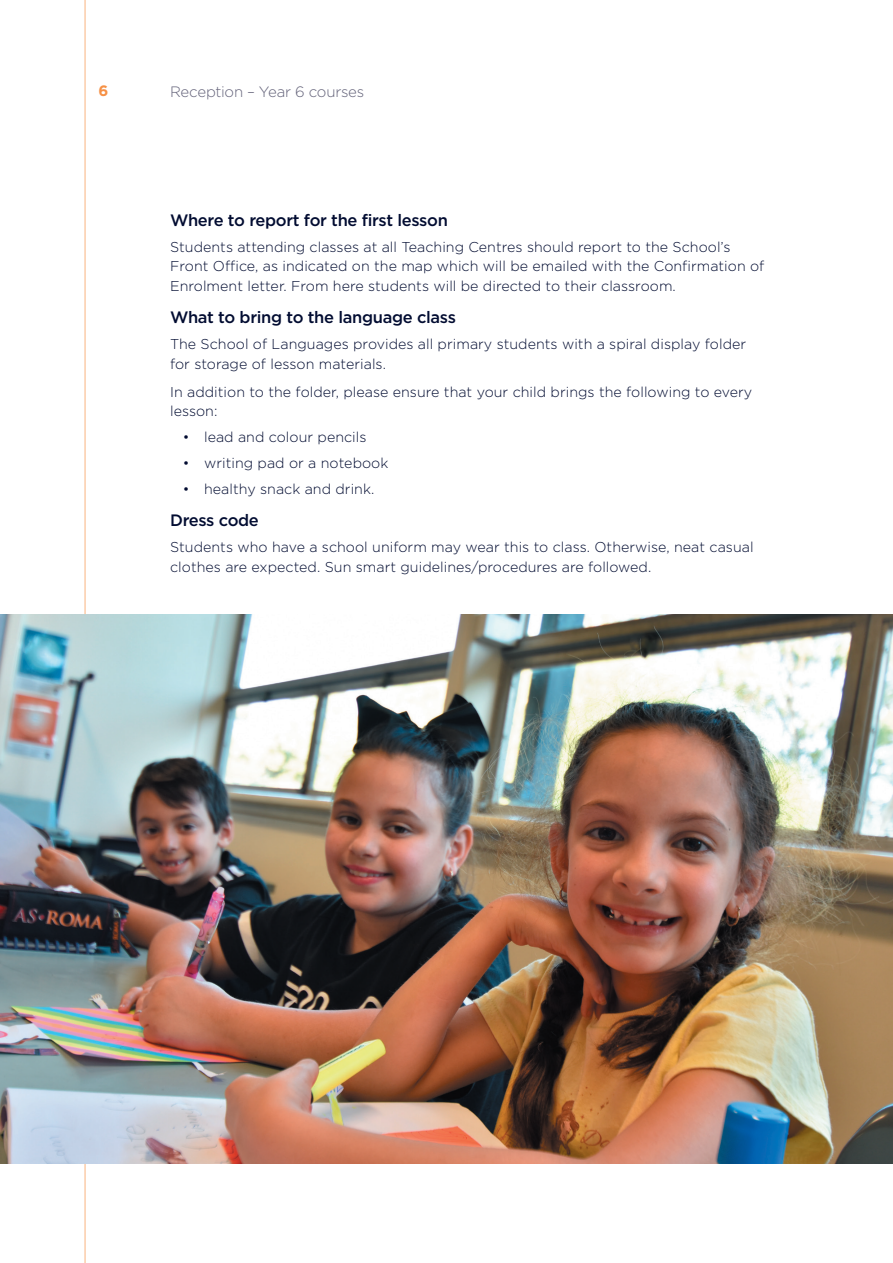
<style>
.page{position:relative;width:893px;height:1263px;background:#fff}
.page>*{position:absolute;margin:0;border:0;box-sizing:border-box;transform-origin:0 0}
.t1{font:500 16.5px "Gotham";letter-spacing:-.02em;color:#020c31}
.t2{font:300 15px "Gotham";letter-spacing:-.015em;color:#64637a}
.t3{font:700 15px "Gotham";color:#f69146}
.t4{font:300 14.25px/19.5px "Gotham";letter-spacing:.005em;color:#020c31}
</style>
<div class="page">
<hr style="left:85px;top:0;width:1px;height:1263px;background:#fab47f">
<img style="left:0;top:614px;width:893px;height:549px">
<p class="t3" style="left:99px;top:80px;width:11px">6</p>
<p class="t2" style="left:170px;top:82px;width:196px">Reception – Year 6 courses</p>
<p class="t1" style="left:170px;top:209px;width:279px">Where to report for the first lesson</p>
<p class="t4" style="left:170px;top:237px;width:596px">Students attending classes at all Teaching Centres should report to the School’s<br>Front Office, as indicated on the map which will be emailed with the Confirmation of<br>Enrolment letter. From here students will be directed to their classroom.</p>
<p class="t1" style="left:170px;top:307px;width:287px">What to bring to the language class</p>
<p class="t4" style="left:170px;top:334px;width:578px">The School of Languages provides all primary students with a spiral display folder for storage of lesson materials.</p>
<p class="t4" style="left:170px;top:381px;width:584px">In addition to the folder, please ensure that your child brings the following to every lesson:</p>
<p class="t4" style="left:183px;top:427px;width:185px">• lead and colour pencils</p>
<p class="t4" style="left:183px;top:453px;width:207px">• writing pad or a notebook</p>
<p class="t4" style="left:183px;top:479px;width:193px">• healthy snack and drink.</p>
<p class="t1" style="left:170px;top:510px;width:90px">Dress code</p>
<p class="t4" style="left:170px;top:537px;width:585px">Students who have a school uniform may wear this to class. Otherwise, neat casual clothes are expected. Sun smart guidelines/procedures are followed.</p>
</div>
